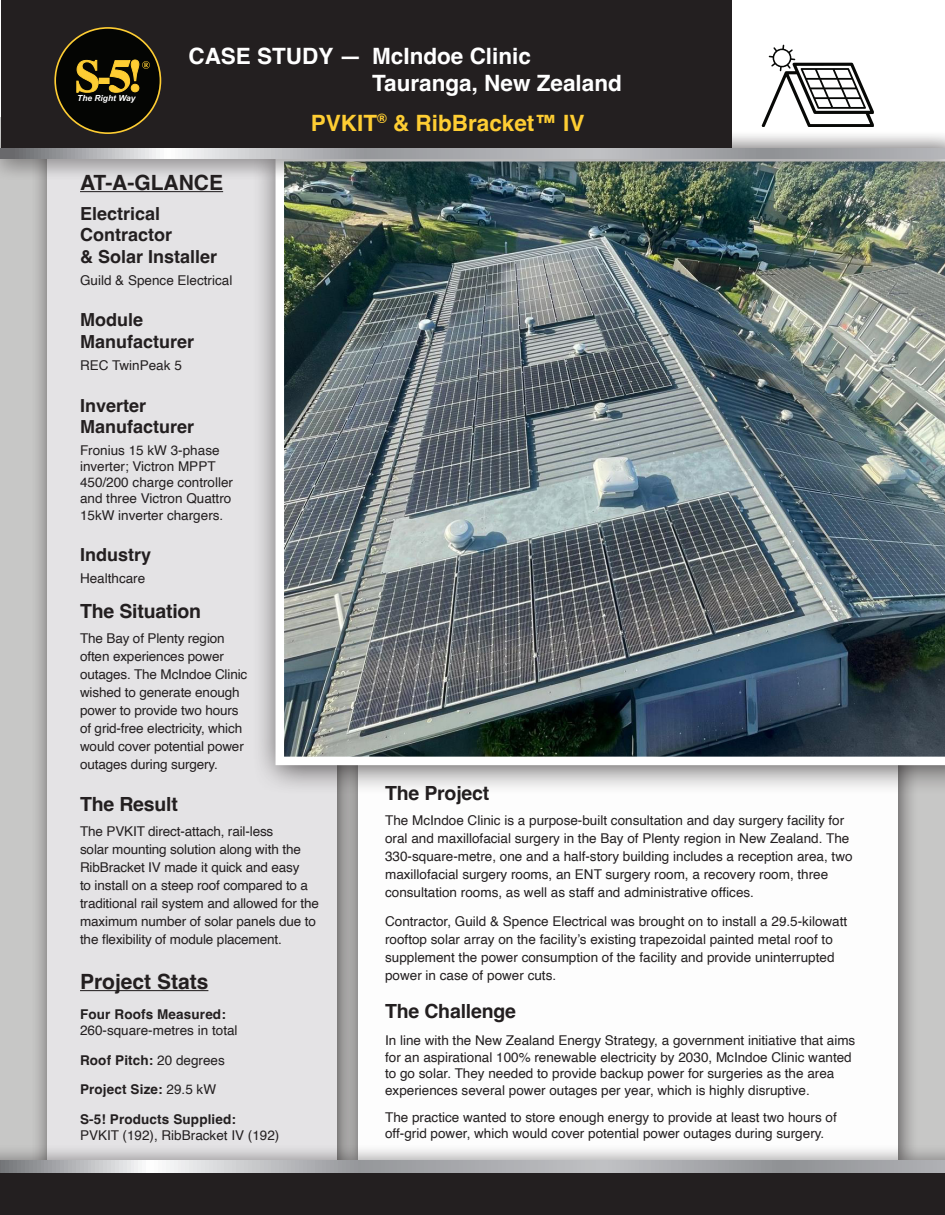
<style>
.page{position:relative;width:945px;height:1215px;background:#fff}
.page>*{position:absolute;margin:0;border:0;box-sizing:border-box;transform-origin:0 0}
.t1{font:700 22.5px/27px "Helvetica";color:#fff}
.t2{font:700 22.5px "Helvetica";color:#fecd33}
.t3{font:700 21px "Helvetica";color:#231f20}
.t4{font:700 19.5px "Helvetica";letter-spacing:-.01em;color:#231f20}
.t5{font:700 18px/21.6px "Helvetica";color:#231f20}
.t6{font:13.5px/18px "Helvetica";color:#231f20}
.t7{font:700 13.5px "Helvetica";letter-spacing:.01em;color:#231f20}
.t8{font:italic 700 8.4px "Arial";color:#fff}
.s1{font-weight:700}
.s2{font-weight:400}
</style>
<div class="page">
<div style="left:0;top:118px;width:945px;height:1097px;background:#c7c7c6"></div>
<div style="left:30px;top:118px;width:328px;height:1088px;background:#231f20;opacity:.75"></div>
<div style="left:47px;top:135px;width:290px;height:1050px;background:#e4e3e5"></div>
<hr style="left:80px;top:191px;width:143px;height:1px;background:#231f20">
<div style="left:1px;top:0;width:769px;height:148px;background:#231f20"></div>
<div style="left:0;top:1165px;width:945px;height:50px;background:#231f20"></div>
<svg style="left:54px;top:27px;width:107px;height:105px"></svg>
<div style="left:341px;top:364px;width:578px;height:823px;background:#231f20;opacity:.75"></div>
<div style="left:358px;top:381px;width:540px;height:784px;background:#fff"></div>
<div style="left:733px;top:0;width:212px;height:154px;background:#fff"></div>
<svg style="left:762px;top:45px;width:112px;height:82px"></svg>
<div style="left:0;top:1143px;width:945px;height:51px;background:#231f20;opacity:.75"></div>
<svg style="left:0;top:1160px;width:945px;height:12px;background:#b0b1b4"></svg>
<hr style="left:80px;top:990px;width:128px;height:1px;background:#231f20">
<div style="left:252px;top:129px;width:693px;height:666px;background:#231f20;opacity:.75"></div>
<img style="left:276px;top:181px;width:669px;height:584px">
<div style="left:0;top:132px;width:945px;height:49px;background:#231f20;opacity:.75"></div>
<svg style="left:0;top:148px;width:945px;height:11px"></svg>
<p class="t8" style="left:77px;top:93px;width:60px">The Right Way</p>
<p class="t1" style="left:188px;top:45px;width:175px">CASE STUDY —</p>
<p class="t1" style="left:372px;top:45px;width:251px">McIndoe Clinic<br>Tauranga, New Zealand</p>
<p class="t2" style="left:311px;top:109px;width:275px">PVKIT<sup>®</sup> &amp; RibBracket™ IV</p>
<p class="t3" style="left:80px;top:170px;width:145px">AT-A-GLANCE</p>
<p class="t5" style="left:80px;top:205px;width:139px">Electrical<br>Contractor<br>&amp; Solar Installer</p>
<p class="t6" style="left:80px;top:271px;width:154px">Guild &amp; Spence Electrical</p>
<p class="t5" style="left:80px;top:311px;width:116px">Module<br>Manufacturer</p>
<p class="t6" style="left:80px;top:356px;width:103px">REC TwinPeak 5</p>
<p class="t5" style="left:80px;top:396px;width:116px">Inverter<br>Manufacturer</p>
<p class="t6" style="left:80px;top:442px;width:155px;line-height:16.2px">Fronius 15 kW 3-phase inverter; Victron MPPT<br>450/200 charge controller and three Victron Quattro<br>15kW inverter chargers.</p>
<p class="t5" style="left:80px;top:546px;width:73px">Industry</p>
<p class="t6" style="left:80px;top:570px;width:67px">Healthcare</p>
<p class="t4" style="left:80px;top:599px;width:123px">The Situation</p>
<p class="t6" style="left:80px;top:630px;width:169px">The Bay of Plenty region often experiences power outages. The McIndoe Clinic wished to generate enough power to provide two hours of grid-free electricity, which would cover potential power outages during surgery.</p>
<p class="t4" style="left:80px;top:792px;width:99px">The Result</p>
<p class="t6" style="left:80px;top:822px;width:240px">The PVKIT direct-attach, rail-less<br>solar mounting solution along with the RibBracket IV made it quick and easy<br>to install on a steep roof compared to a traditional rail system and allowed for the maximum number of solar panels due to the flexibility of module placement.</p>
<p class="t3" style="left:80px;top:969px;width:130px">Project Stats</p>
<p class="t6" style="left:80px;top:1006px;width:159px;line-height:16.2px"><span class="s1">Four Roofs Measured:<br></span>260-square-metres in total</p>
<p class="t7" style="left:80px;top:1052px;width:146px">Roof Pitch: <span class="s2">20 degrees</span></p>
<p class="t7" style="left:80px;top:1081px;width:138px">Project Size: <span class="s2">29.5 kW</span></p>
<p class="t6" style="left:80px;top:1112px;width:201px;line-height:16.2px"><span class="s1">S-5! Products Supplied:<br></span>PVKIT (192), RibBracket IV (192)</p>
<p class="t4" style="left:385px;top:781px;width:106px">The Project</p>
<p class="t6" style="left:385px;top:811px;width:469px">The McIndoe Clinic is a purpose-built consultation and day surgery facility for oral and maxillofacial surgery in the Bay of Plenty region in New Zealand. The 330-square-metre, one and a half-story building includes a reception area, two maxillofacial surgery rooms, an ENT surgery room, a recovery room, three consultation rooms, as well as staff and administrative offices.</p>
<p class="t6" style="left:385px;top:912px;width:464px">Contractor, Guild &amp; Spence Electrical was brought on to install a 29.5-kilowatt rooftop solar array on the facility’s existing trapezoidal painted metal roof to supplement the power consumption of the facility and provide uninterrupted power in case of power cuts.</p>
<p class="t4" style="left:385px;top:999px;width:132px">The Challenge</p>
<p class="t6" style="left:385px;top:1033px;width:472px;line-height:16.5px">In line with the New Zealand Energy Strategy, a government initiative that aims for an aspirational 100% renewable electricity by 2030, McIndoe Clinic wanted to go solar. They needed to provide backup power for surgeries as the area experiences several power outages per year, which is highly disruptive.</p>
<p class="t6" style="left:385px;top:1109px;width:453px;line-height:16.5px">The practice wanted to store enough energy to provide at least two hours of off-grid power, which would cover potential power outages during surgery.</p>
</div>
